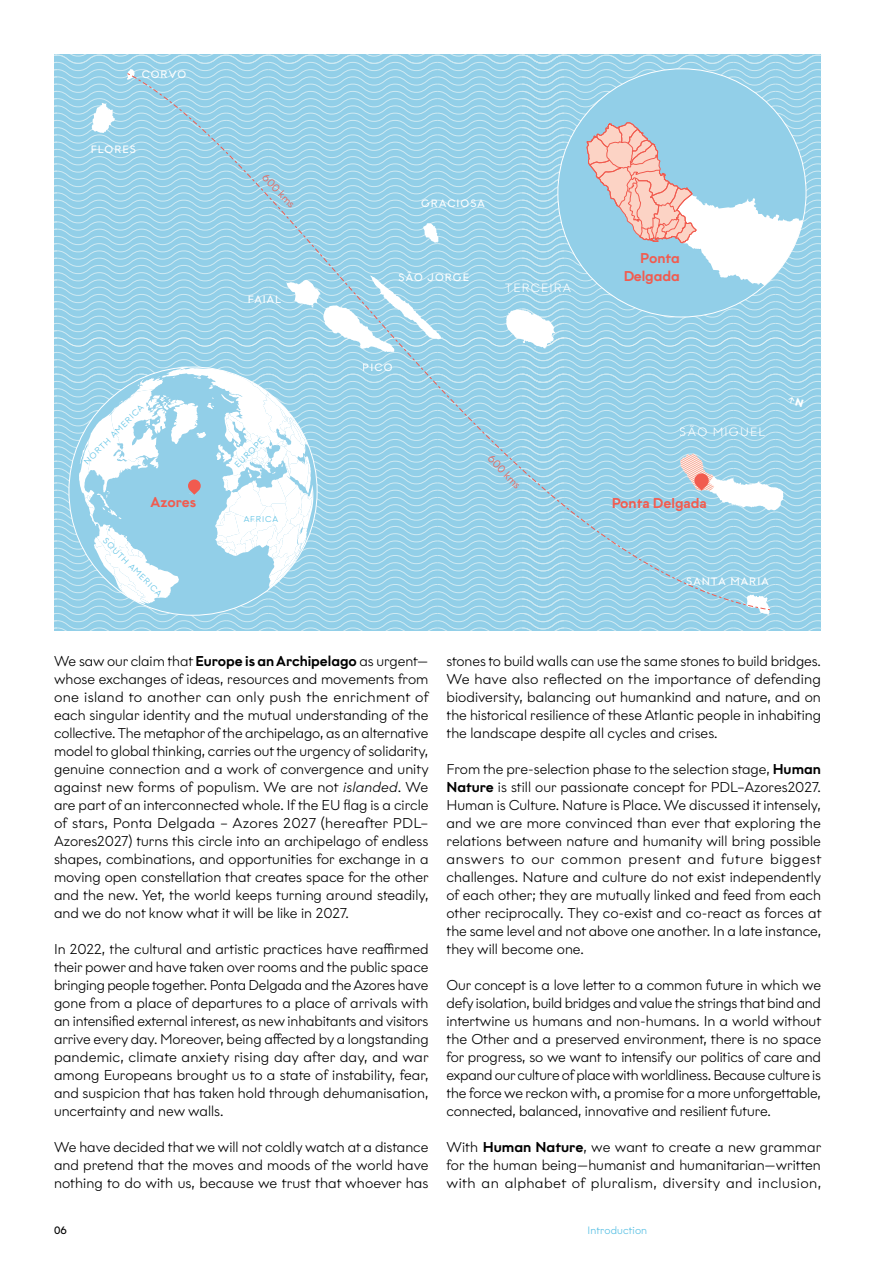
<style>
.page{position:relative;width:893px;height:1263px;background:#fff}
.page>*{position:absolute;margin:0;border:0;box-sizing:border-box;transform-origin:0 0}
.t1{font:300 14.25px/18px "Graphit";color:#000;text-align:justify}
.t2{font:500 14.25px/18px "Graphit";color:#f15b4f;text-align:right}
.t3{font:300 12px "Graphit";letter-spacing:.1em;color:#fff}
.t4{font:10.65px "Graphit";letter-spacing:.1em;color:#fff}
.t5{font:300 10.65px "Graphit";letter-spacing:.01em;color:#53bee3}
.t6{font:300 10.65px "Graphit";color:#f15b4f}
.t7{font:10.65px "Graphit";color:#000}
.t8{font:300 8.4px "Graphit";letter-spacing:.1em;color:#53bee3}
.s1{font-weight:500}
.s2{font-style:italic}
</style>
<div class="page">
<svg style="left:54px;top:54px;width:767px;height:576px;background:#a4d5e9"></svg>
<p class="t4" style="left:142px;top:68px;width:46px">CORVO</p>
<p class="t4" style="left:91px;top:143px;width:47px">FLORES</p>
<p class="t6" style="left:269px;top:171px;width:43px;rotate:46deg">600 kms</p>
<p class="t4" style="left:247px;top:292px;width:35px">FAIAL</p>
<p class="t8" style="left:82px;top:459px;width:82px;rotate:-45deg">NORTH AMERICA</p>
<p class="t2" style="left:151px;top:492px;width:47px">Azores</p>
<p class="t8" style="left:108px;top:535px;width:81px;rotate:45deg">SOUTH AMERICA</p>
<p class="t8" style="left:232px;top:462px;width:39px;rotate:-45deg">EUROPE</p>
<p class="t8" style="left:244px;top:514px;width:36px">AFRICA</p>
<p class="t4" style="left:421px;top:197px;width:65px">GRACIOSA</p>
<p class="t4" style="left:398px;top:271px;width:72px">SÃO JORGE</p>
<p class="t4" style="left:363px;top:361px;width:31px">PICO</p>
<p class="t3" style="left:505px;top:280px;width:67px">TERCEIRA</p>
<p class="t6" style="left:495px;top:452px;width:43px;rotate:46deg">600 kms</p>
<p class="t2" style="left:623px;top:248px;width:58px">Ponta<br>Delgada</p>
<p class="t3" style="left:680px;top:425px;width:87px">SÃO MIGUEL</p>
<p class="t2" style="left:611px;top:494px;width:97px">Ponta Delgada</p>
<p class="t4" style="left:686px;top:575px;width:84px">SANTA MARIA</p>
<p class="t1" style="left:54px;top:652px;width:376px">We saw our claim that <span class="s1">Europe is an Archipelago</span> as urgent— whose exchanges of ideas, resources and movements from one island to another can only push the enrichment of each singular identity and the mutual understanding of the collective. The metaphor of the archipelago, as an alternative model to global thinking, carries out the urgency of solidarity, genuine connection and a work of convergence and unity against new forms of populism. We are not <span class="s2">islanded</span>. We are part of an interconnected whole. If the EU flag is a circle of stars, Ponta Delgada – Azores 2027 (hereafter PDL– Azores2027) turns this circle into an archipelago of endless shapes, combinations, and opportunities for exchange in a moving open constellation that creates space for the other and the new. Yet, the world keeps turning around steadily, and we do not know what it will be like in 2027.</p>
<p class="t1" style="left:54px;top:940px;width:376px">In 2022, the cultural and artistic practices have reaffirmed their power and have taken over rooms and the public space bringing people together. Ponta Delgada and the Azores have gone from a place of departures to a place of arrivals with an intensified external interest, as new inhabitants and visitors arrive every day. Moreover, being affected by a longstanding pandemic, climate anxiety rising day after day, and war among Europeans brought us to a state of instability, fear, and suspicion that has taken hold through dehumanisation, uncertainty and new walls.</p>
<p class="t1" style="left:54px;top:1138px;width:376px">We have decided that we will not coldly watch at a distance and pretend that the moves and moods of the world have nothing to do with us, because we trust that whoever has</p>
<p class="t1" style="left:446px;top:652px;width:376px">stones to build walls can use the same stones to build bridges.<br>We have also reflected on the importance of defending biodiversity, balancing out humankind and nature, and on the historical resilience of these Atlantic people in inhabiting the landscape despite all cycles and crises.</p>
<p class="t1" style="left:446px;top:760px;width:377px">From the pre-selection phase to the selection stage, <span class="s1">Human Nature</span> is still our passionate concept for PDL–Azores2027.<br>Human is Culture. Nature is Place. We discussed it intensely, and we are more convinced than ever that exploring the relations between nature and humanity will bring possible answers to our common present and future biggest challenges. Nature and culture do not exist independently of each other; they are mutually linked and feed from each other reciprocally. They co-exist and co-react as forces at the same level and not above one another. In a late instance, they will become one.</p>
<p class="t1" style="left:446px;top:976px;width:376px">Our concept is a love letter to a common future in which we defy isolation, build bridges and value the strings that bind and intertwine us humans and non-humans. In a world without the Other and a preserved environment, there is no space for progress, so we want to intensify our politics of care and expand our culture of place with worldliness. Because culture is the force we reckon with, a promise for a more unforgettable, connected, balanced, innovative and resilient future.</p>
<p class="t1" style="left:446px;top:1138px;width:376px">With <span class="s1">Human Nature</span>, we want to create a new grammar for the human being—humanist and humanitarian—written with an alphabet of pluralism, diversity and inclusion,</p>
<p class="t7" style="left:54px;top:1224px;width:14px">06</p>
<p class="t5" style="left:588px;top:1224px;width:61px">Introduction</p>
</div>
